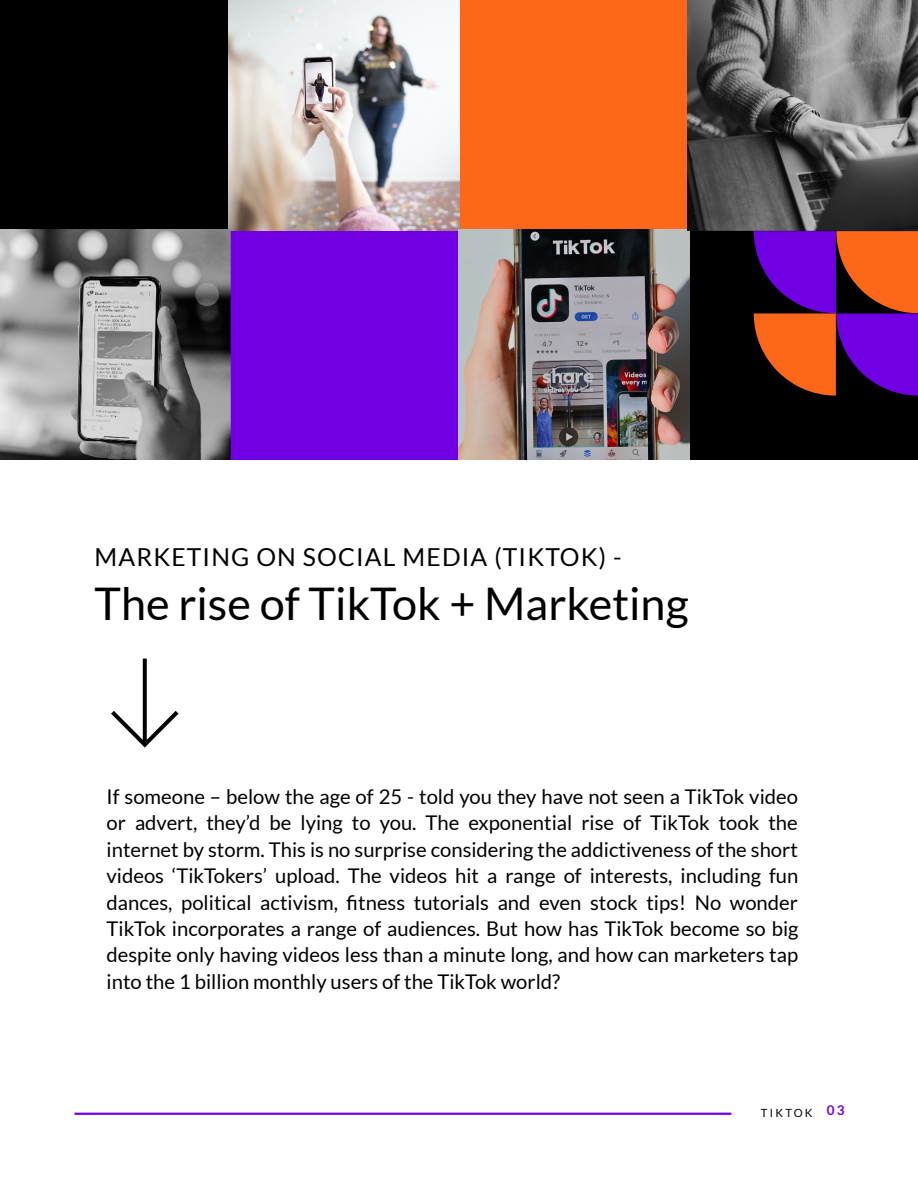
<style>
.page{position:relative;width:918px;height:1188px;background:#fff}
.page>*{position:absolute;margin:0;border:0;box-sizing:border-box;transform-origin:0 0}
.t1{font:45px "Lato";color:#000}
.t2{font:24.75px "Lato";letter-spacing:.045em;color:#000}
.t3{font:20.25px/26.4px "Lato";color:#000;text-align:justify}
.t4{font:11.25px "Lato";letter-spacing:.2em;color:#000}
.s1{font-weight:700;font-size:13.5px;color:#7000e3}
</style>
<div class="page">
<hr style="left:76px;top:1113px;width:654px;height:2px;background:#7000e3">
<div style="left:0;top:0;width:231px;height:231px;background:#000"></div>
<div style="left:229px;top:229px;width:231px;height:231px;background:#7000e3"></div>
<div style="left:459px;top:0;width:230px;height:231px;background:#fd671a"></div>
<div style="left:687px;top:229px;width:231px;height:231px;background:#000"></div>
<img style="left:229px;top:0;width:231px;height:231px">
<img style="left:0;top:229px;width:231px;height:231px">
<img style="left:459px;top:229px;width:230px;height:231px">
<img style="left:687px;top:0;width:231px;height:231px">
<svg style="left:754px;top:231px;width:164px;height:165px"></svg>
<svg style="left:111px;top:659px;width:68px;height:89px"></svg>
<p class="t2" style="left:94px;top:541px;width:529px">MARKETING ON SOCIAL MEDIA (TIKTOK) -</p>
<h1 class="t1" style="left:94px;top:575px;width:596px">The rise of TikTok + Marketing</h1>
<p class="t3" style="left:107px;top:783px;width:693px">If someone – below the age of 25 - told you they have not seen a TikTok video or advert, they’d be lying to you. The exponential rise of TikTok took the internet by storm. This is no surprise considering the addictiveness of the short videos ‘TikTokers’ upload. The videos hit a range of interests, including fun dances, political activism, fitness tutorials and even stock tips! No wonder TikTok incorporates a range of audiences. But how has TikTok become so big despite only having videos less than a minute long, and how can marketers tap into the 1 billion monthly users of the TikTok world?</p>
<p class="t4" style="left:761px;top:1106px;width:85px">TIKTOK <span class="s1">03</span></p>
</div>
